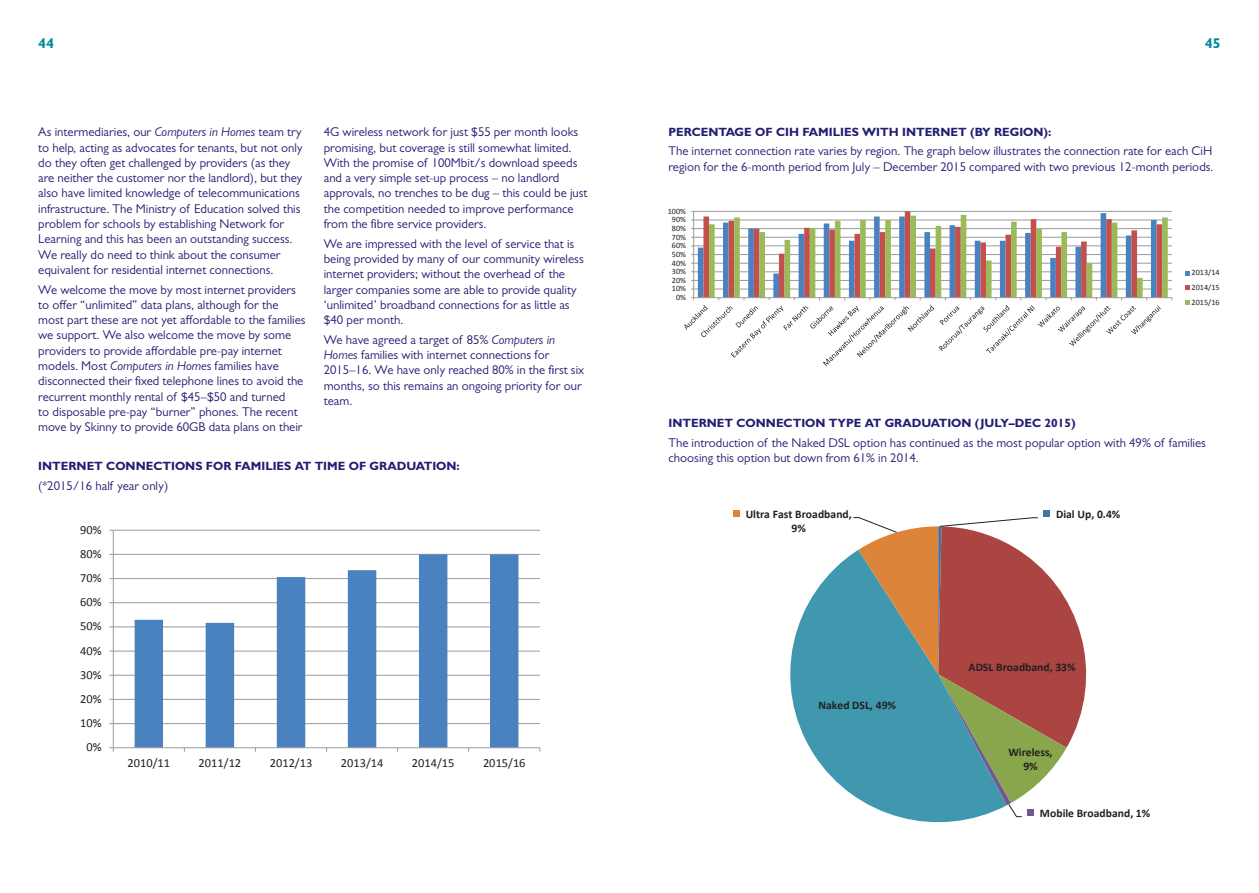
<style>
.page{position:relative;width:1259px;height:893px;background:#fff}
.page>*{position:absolute;margin:0;border:0;box-sizing:border-box;transform-origin:0 0}
.t1{font:700 14.25px "Gill Sans MT Pro";color:#008b98}
.t2{font:12.75px/15.3px "Gill Sans MT Pro";color:#221e72}
.t3{font:12.45px "Calibri";color:#231f20}
.t4{font:700 12px "Gill Sans MT Pro";color:#221e72}
.t5{font:700 11.7px "Calibri";color:#231f20}
.t6{font:700 11.55px "Calibri";color:#231f20}
.t7{font:8.1px/14.9px "Calibri";color:#231f20;text-align:justify}
.s1{font-style:italic}
</style>
<div class="page">
<svg style="left:733px;top:510px;width:354px;height:313px"></svg>
<svg style="left:684px;top:210px;width:506px;height:157px"></svg>
<svg style="left:109px;top:529px;width:432px;height:223px"></svg>
<p class="t1" style="left:38px;top:34px;width:17px">44</p>
<p class="t1" style="left:1205px;top:34px;width:17px">45</p>
<p class="t2" style="left:38px;top:124px;width:266px">As intermediaries, our <span class="s1">Computers in Homes</span> team try to help, acting as advocates for tenants, but not only do they often get challenged by providers (as they are neither the customer nor the landlord), but they also have limited knowledge of telecommunications infrastructure. The Ministry of Education solved this problem for schools by establishing Network for Learning and this has been an outstanding success.<br>We really do need to think about the consumer equivalent for residential internet connections.</p>
<p class="t2" style="left:38px;top:281px;width:269px">We welcome the move by most internet providers to offer “unlimited” data plans, although for the most part these are not yet affordable to the families we support. We also welcome the move by some providers to provide affordable pre-pay internet models. Most <span class="s1">Computers in Home</span>s families have disconnected their fixed telephone lines to avoid the recurrent monthly rental of $45–$50 and turned<br>to disposable pre-pay “burner” phones. The recent move by Skinny to provide 60GB data plans on their</p>
<p class="t2" style="left:324px;top:124px;width:265px">4G wireless network for just $55 per month looks promising, but coverage is still somewhat limited.<br>With the promise of 100Mbit/s download speeds and a very simple set-up process – no landlord approvals, no trenches to be dug – this could be just the competition needed to improve performance from the fibre service providers.</p>
<p class="t2" style="left:324px;top:236px;width:262px">We are impressed with the level of service that is being provided by many of our community wireless internet providers; without the overhead of the larger companies some are able to provide quality ‘unlimited’ broadband connections for as little as $40 per month.</p>
<p class="t2" style="left:324px;top:332px;width:262px">We have agreed a target of 85% <span class="s1">Computers in Homes</span> families with internet connections for 2015–16. We have only reached 80% in the first six months, so this remains an ongoing priority for our team.</p>
<p class="t4" style="left:38px;top:459px;width:423px">INTERNET CONNECTIONS FOR FAMILIES AT TIME OF GRADUATION:</p>
<p class="t2" style="left:38px;top:478px;width:131px">(*2015/16 half year only)</p>
<p class="t3" style="left:80px;top:522px;width:23px">90%</p>
<p class="t3" style="left:80px;top:546px;width:23px">80%</p>
<p class="t3" style="left:80px;top:570px;width:23px">70%</p>
<p class="t3" style="left:80px;top:594px;width:23px">60%</p>
<p class="t3" style="left:80px;top:618px;width:23px">50%</p>
<p class="t3" style="left:80px;top:643px;width:23px">40%</p>
<p class="t3" style="left:80px;top:667px;width:23px">30%</p>
<p class="t3" style="left:80px;top:691px;width:23px">20%</p>
<p class="t3" style="left:80px;top:715px;width:23px">10%</p>
<p class="t3" style="left:87px;top:739px;width:17px">0%</p>
<p class="t3" style="left:128px;top:755px;width:44px">2010/11</p>
<p class="t3" style="left:199px;top:755px;width:44px">2011/12</p>
<p class="t3" style="left:270px;top:755px;width:44px">2012/13</p>
<p class="t3" style="left:341px;top:755px;width:44px">2013/14</p>
<p class="t3" style="left:412px;top:755px;width:44px">2014/15</p>
<p class="t3" style="left:483px;top:755px;width:44px">2015/16</p>
<p class="t4" style="left:668px;top:124px;width:384px">PERCENTAGE OF CIH FAMILIES WITH INTERNET (BY REGION):</p>
<p class="t2" style="left:668px;top:143px;width:545px">The internet connection rate varies by region. The graph below illustrates the connection rate for each CiH region for the 6-month period from July – December 2015 compared with two previous 12-month periods.</p>
<p class="t7" style="left:668px;top:204px;width:20px">100%</p>
<p class="t7" style="left:672px;top:212px;width:16px">90%</p>
<p class="t7" style="left:672px;top:221px;width:16px">80%</p>
<p class="t7" style="left:672px;top:230px;width:16px">70%</p>
<p class="t7" style="left:672px;top:238px;width:16px">60%</p>
<p class="t7" style="left:672px;top:247px;width:16px">50%</p>
<p class="t7" style="left:672px;top:255px;width:16px">40%</p>
<p class="t7" style="left:672px;top:264px;width:16px">30%</p>
<p class="t7" style="left:672px;top:273px;width:16px">20%</p>
<p class="t7" style="left:672px;top:281px;width:16px">10%</p>
<p class="t7" style="left:676px;top:290px;width:11px">0%</p>
<p class="t7" style="left:1191px;top:265px;width:29px">2013/14<br>2014/15<br>2015/16</p>
<p class="t4" style="left:668px;top:416px;width:409px">INTERNET CONNECTION TYPE AT GRADUATION (JULY–DEC 2015)</p>
<p class="t2" style="left:668px;top:435px;width:539px">The introduction of the Naked DSL option has continued as the most popular option with 49% of families choosing this option but down from 61% in 2014.</p>
<p class="t6" style="left:745px;top:506px;width:108px">Ultra Fast Broadband,</p>
<p class="t5" style="left:791px;top:520px;width:16px">9%</p>
<p class="t6" style="left:818px;top:698px;width:79px">Naked DSL, 49%</p>
<p class="t6" style="left:1056px;top:507px;width:66px">Dial Up, 0.4%</p>
<p class="t5" style="left:968px;top:660px;width:108px">ADSL Broadband, 33%</p>
<p class="t5" style="left:1008px;top:745px;width:46px">Wireless,</p>
<p class="t6" style="left:1023px;top:759px;width:16px">9%</p>
<p class="t6" style="left:1040px;top:805px;width:112px">Mobile Broadband, 1%</p>
</div>
